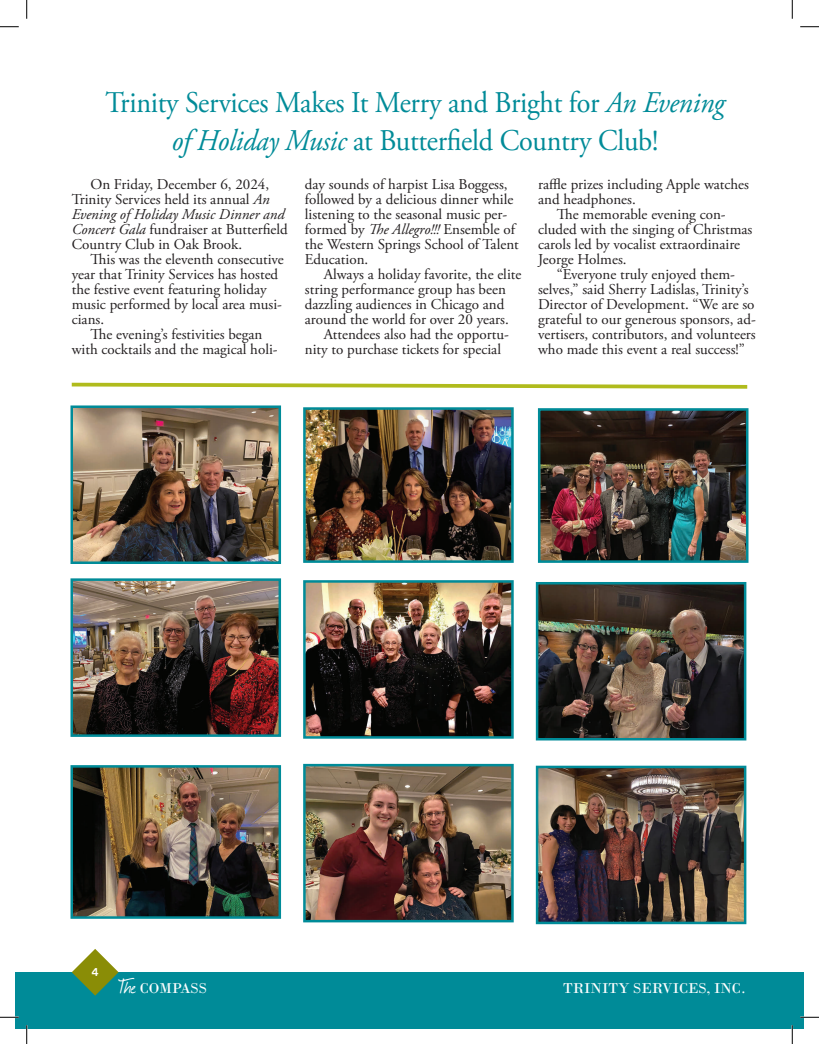
<style>
.page{position:relative;width:819px;height:1044px;background:#fff}
.page>*{position:absolute;margin:0;border:0;box-sizing:border-box;transform-origin:0 0}
.t1{font:30px/38.8px "Adobe Garamond Pro";letter-spacing:-.01em;color:#008b98;text-align:center;scale:.94 1}
.t2{font:15px/15px "Adobe Garamond Pro";color:#231f20}
.t3{font:15px "Bodoni";color:#fff}
.t4{font:700 expanded 11.25px "Univers";color:#fff;scale:.8 1}
.s1{font-style:italic}
.s2{font-family:"Journal";font-size:22.5px}
</style>
<div class="page">
<div style="left:15px;top:972px;width:777px;height:56px;background:#008b98"></div>
<div style="left:792px;top:972px;width:11px;height:56px;background:#008b98"></div>
<svg style="left:72px;top:949px;width:46px;height:46px"></svg>
<svg style="left:71px;top:382px;width:677px;height:7px"></svg>
<img style="left:73px;top:408px;width:205px;height:153px">
<div style="left:70px;top:405px;width:211px;height:159px;border:2px solid #008b98"></div>
<img style="left:306px;top:410px;width:204px;height:150px">
<div style="left:303px;top:407px;width:210px;height:156px;border:2px solid #008b98"></div>
<img style="left:541px;top:411px;width:204px;height:149px">
<div style="left:538px;top:408px;width:210px;height:155px;border:2px solid #008b98"></div>
<img style="left:73px;top:581px;width:205px;height:152px">
<div style="left:70px;top:578px;width:211px;height:158px;border:2px solid #008b98"></div>
<img style="left:73px;top:768px;width:205px;height:147px">
<div style="left:70px;top:765px;width:211px;height:153px;border:2px solid #008b98"></div>
<img style="left:538px;top:585px;width:205px;height:152px">
<div style="left:535px;top:582px;width:211px;height:158px;border:2px solid #008b98"></div>
<img style="left:306px;top:583px;width:204px;height:152px">
<div style="left:303px;top:580px;width:210px;height:158px;border:2px solid #008b98"></div>
<img style="left:306px;top:766px;width:204px;height:153px">
<div style="left:303px;top:763px;width:210px;height:159px;border:2px solid #008b98"></div>
<img style="left:538px;top:768px;width:205px;height:153px">
<div style="left:535px;top:765px;width:211px;height:159px;border:2px solid #008b98"></div>
<svg style="left:0;top:26px;width:19px;height:1px"></svg>
<svg style="left:800px;top:26px;width:18px;height:1px"></svg>
<svg style="left:0;top:1016px;width:19px;height:1px"></svg>
<svg style="left:800px;top:1016px;width:18px;height:1px"></svg>
<svg style="left:26px;top:0;width:1px;height:19px"></svg>
<svg style="left:26px;top:1025px;width:1px;height:18px"></svg>
<svg style="left:791px;top:0;width:1px;height:19px"></svg>
<svg style="left:791px;top:1025px;width:1px;height:18px"></svg>
<h1 class="t1" style="left:106px;top:84px;width:660px">Trinity Services Makes It Merry and Bright for <span class="s1">An Evening of Holiday Music</span> at Butterfield Country Club!</h1>
<p class="t2" style="left:72px;top:177px;width:217px;text-indent:19px">On Friday, December 6, 2024, Trinity Services held its annual <span class="s1">An Evening of Holiday Music Dinner and Concert Gala</span> fundraiser at Butterfield Country Club in Oak Brook.</p>
<p class="t2" style="left:72px;top:252px;width:214px;text-indent:19px">This was the eleventh consecutive year that Trinity Services has hosted the festive event featuring holiday music performed by local area musi&shy;cians.</p>
<p class="t2" style="left:72px;top:327px;width:207px;text-align:center">The evening’s festivities began<br>with cocktails and the magical holi-</p>
<p class="t2" style="left:305px;top:177px;width:215px">day sounds of harpist Lisa Boggess, followed by a delicious dinner while listening to the seasonal music per&shy;formed by <span class="s1">The Allegro!!!</span> Ensemble of the Western Springs School of Talent<br>Education.</p>
<p class="t2" style="left:323px;top:267px;width:199px">Always a holiday favorite, the elite</p>
<p class="t2" style="left:305px;top:282px;width:202px">string performance group has been</p>
<p class="t2" style="left:305px;top:297px;width:201px">dazzling audiences in Chicago and</p>
<p class="t2" style="left:305px;top:312px;width:205px">around the world for over 20 years.</p>
<p class="t2" style="left:323px;top:327px;width:187px">Attendees also had the opportu-</p>
<p class="t2" style="left:305px;top:342px;width:198px">nity to purchase tickets for special</p>
<p class="t2" style="left:538px;top:177px;width:212px">raffle prizes including Apple watches</p>
<p class="t2" style="left:538px;top:192px;width:99px">and headphones.</p>
<p class="t2" style="left:556px;top:207px;width:170px">The memorable evening con-</p>
<p class="t2" style="left:538px;top:222px;width:216px">cluded with the singing of Christmas</p>
<p class="t2" style="left:538px;top:237px;width:203px">carols led by vocalist extraordinaire</p>
<p class="t2" style="left:538px;top:252px;width:90px">Jeorge Holmes.</p>
<p class="t2" style="left:556px;top:267px;width:180px">“Everyone truly enjoyed them-</p>
<p class="t2" style="left:538px;top:282px;width:212px">selves,” said Sherry Ladislas, Trinity’s</p>
<p class="t2" style="left:538px;top:297px;width:218px">Director of Development. “We are so</p>
<p class="t2" style="left:538px;top:312px;width:219px">grateful to our generous sponsors, ad-</p>
<p class="t2" style="left:538px;top:327px;width:219px">vertisers, contributors, and volunteers</p>
<p class="t2" style="left:538px;top:342px;width:208px">who made this event a real success!”</p>
<p class="t4" style="left:92px;top:965px;width:10px">4</p>
<p class="t3" style="left:118px;top:979px;width:90px"><span class="s2">The</span> COMPASS</p>
<p class="t3" style="left:563px;top:979px;width:184px">TRINITY SERVICES, INC.</p>
</div>
